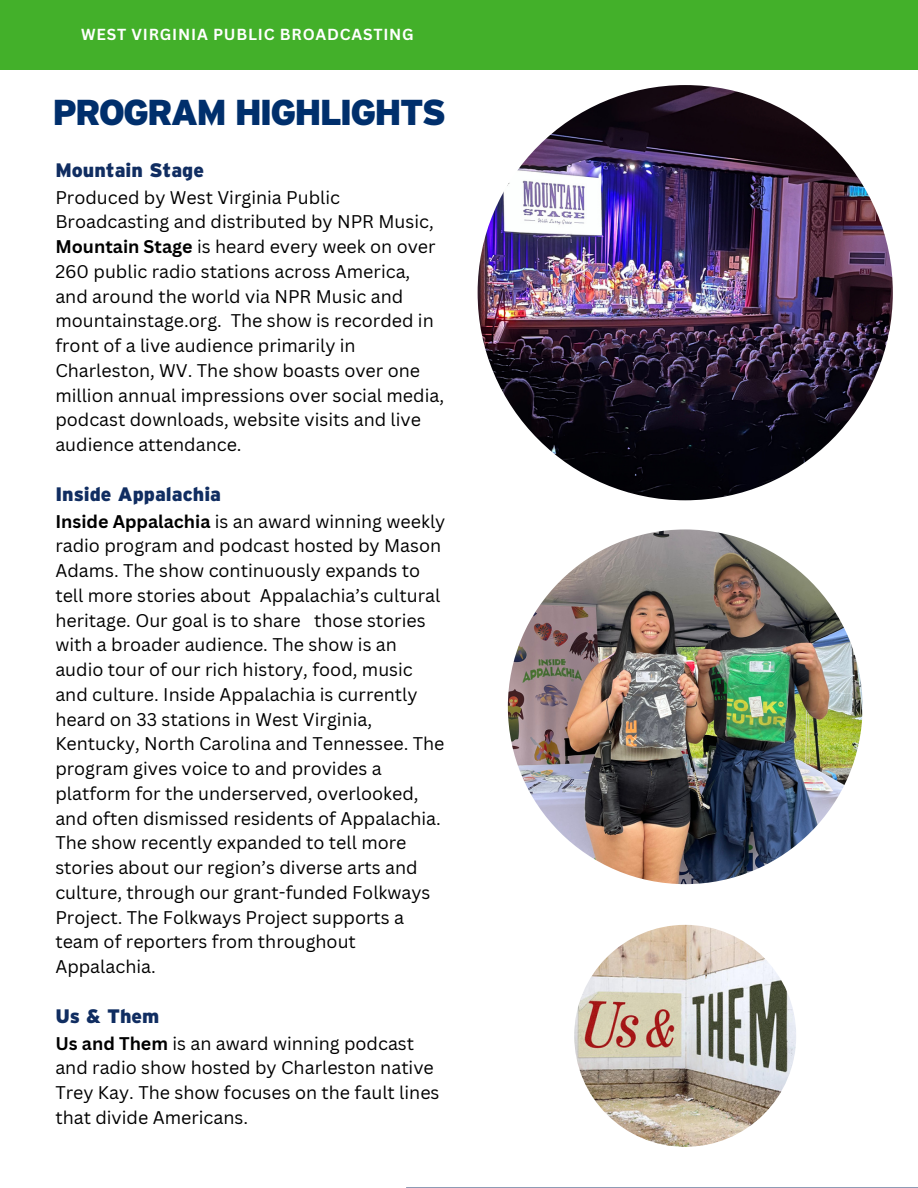
<style>
.page{position:relative;width:918px;height:1188px;background:#fff}
.page>*{position:absolute;margin:0;border:0;box-sizing:border-box;transform-origin:0 0}
.t1{font:900 36px "PBS Explorer";letter-spacing:-.055em;color:#002f6c}
.t2{font:900 19.5px "PBS Explorer";color:#102d61}
.t3{font:17.85px/24.8px "Canva Sans";color:#000}
.t4{font:700 15.6px "Canva Sans";letter-spacing:.05em;color:#fff}
.s1{font-weight:700}
</style>
<div class="page">
<div style="left:0;top:0;width:918px;height:70px;background:#43b02a"></div>
<hr style="left:406px;top:1187px;width:512px;height:1px;background:#102d61">
<img style="left:478px;top:85px;width:415px;height:415px;border-radius:50%">
<img style="left:574px;top:925px;width:222px;height:222px;border-radius:50%">
<img style="left:508px;top:529px;width:355px;height:355px;border-radius:50%">
<p class="t4" style="left:81px;top:23px;width:334px">WEST VIRGINIA PUBLIC BROADCASTING</p>
<p class="t1" style="left:53px;top:91px;width:395px">PROGRAM HIGHLIGHTS</p>
<p class="t2" style="left:55px;top:158px;width:150px">Mountain Stage</p>
<p class="t3" style="left:55px;top:184px;width:390px">Produced by West Virginia Public Broadcasting and distributed by NPR Music, <span class="s1">Mountain Stage</span> is heard every week on over 260 public radio stations across America, and around the world via NPR Music and mountainstage.org. The show is recorded in front of a live audience primarily in Charleston, WV. The show boasts over one million annual impressions over social media, podcast downloads, website visits and live audience attendance.</p>
<p class="t2" style="left:55px;top:482px;width:167px">Inside Appalachia</p>
<p class="t3" style="left:55px;top:508px;width:392px"><span class="s1">Inside Appalachia</span> is an award winning weekly radio program and podcast hosted by Mason Adams. The show continuously expands to tell more stories about Appalachia’s cultural heritage. Our goal is to share those stories with a broader audience. The show is an audio tour of our rich history, food, music and culture. Inside Appalachia is currently heard on 33 stations in West Virginia, Kentucky, North Carolina and Tennessee. The program gives voice to and provides a platform for the underserved, overlooked, and often dismissed residents of Appalachia.<br>The show recently expanded to tell more stories about our region’s diverse arts and culture, through our grant-funded Folkways Project. The Folkways Project supports a team of reporters from throughout Appalachia.</p>
<p class="t2" style="left:55px;top:1004px;width:106px">Us &amp; Them</p>
<p class="t3" style="left:55px;top:1030px;width:386px"><span class="s1">Us and Them</span> is an award winning podcast and radio show hosted by Charleston native Trey Kay. The show focuses on the fault lines that divide Americans.</p>
</div>
